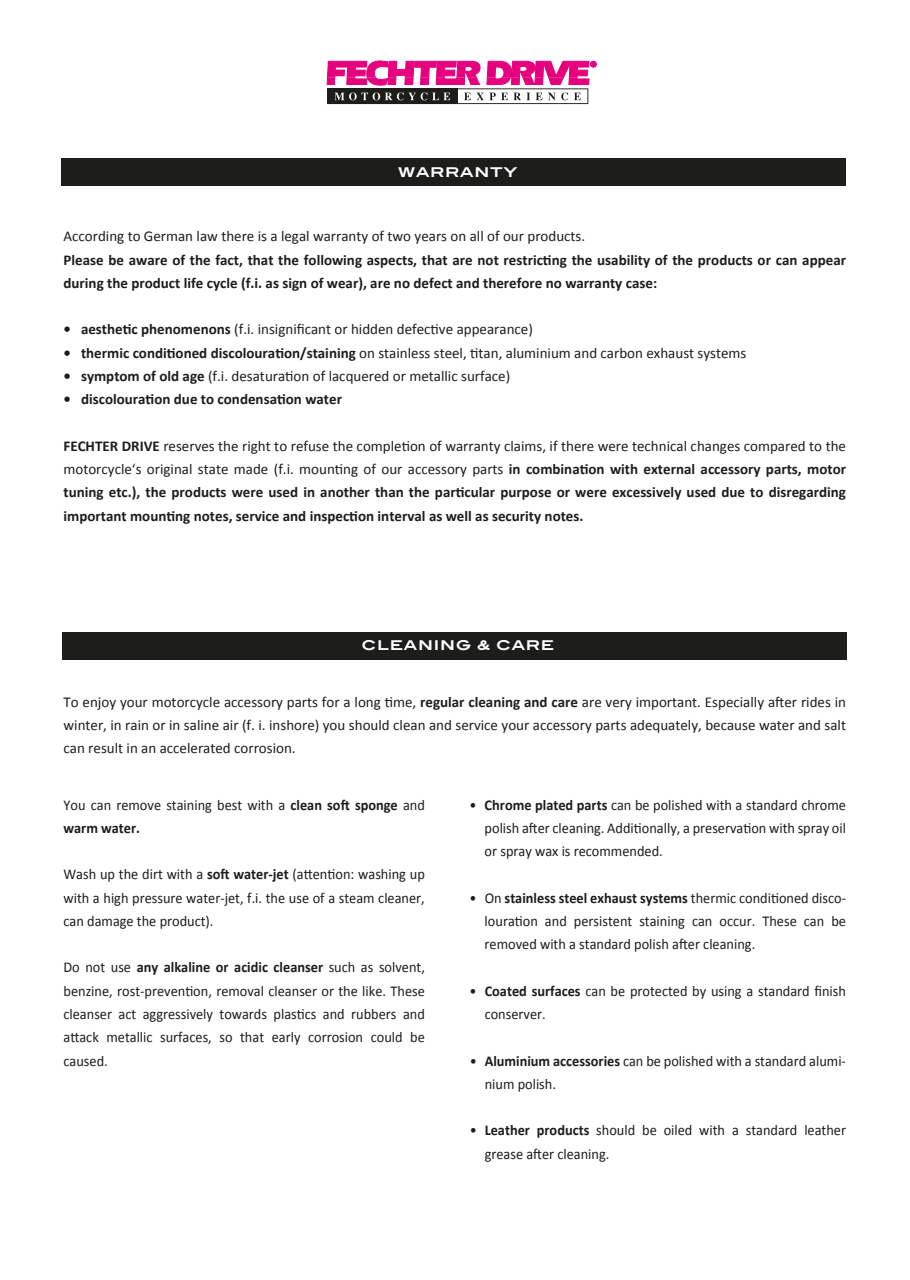
<style>
.page{position:relative;width:910px;height:1280px;background:#fff}
.page>*{position:absolute;margin:0;border:0;box-sizing:border-box;transform-origin:0 0}
.t1{font:15px/23.2px "Calibri";color:#1d1d1b;scale:.95 1}
.t2{font:700 15px/23.2px "Calibri";color:#1d1d1b}
.t3{font:15px/23.2px "Calibri";color:#1d1d1b;text-align:justify}
.t4{font:700 13.5px "Blair ITC";letter-spacing:.06em;color:#fff}
.s1{font-weight:700}
.s2{font-weight:400}
</style>
<div class="page">
<svg style="left:327px;top:61px;width:269px;height:43px"></svg>
<div style="left:62px;top:632px;width:785px;height:27px;background:#1d1d1b"></div>
<div style="left:61px;top:159px;width:785px;height:27px;background:#1d1d1b"></div>
<p class="t4" style="left:398px;top:164px;width:121px">WARRANTY</p>
<p class="t3" style="left:64px;top:225px;width:523px">According to German law there is a legal warranty of two years on all of our products.</p>
<p class="t2" style="left:64px;top:248px;width:784px">Please be aware of the fact, that the following aspects, that are not restricting the usability of the products or can appear during the product life cycle (f.i. as sign of wear), are no defect and therefore no warranty case:</p>
<p class="t3" style="left:64px;top:318px;width:471px"><span class="s1">• aesthetic phenomenons</span> (f.i. insignificant or hidden defective appearance)</p>
<p class="t3" style="left:64px;top:341px;width:684px"><span class="s1">• thermic conditioned discolouration/staining</span> on stainless steel, titan, aluminium and carbon exhaust systems</p>
<p class="t3" style="left:64px;top:364px;width:448px"><span class="s1">• symptom of old age</span> (f.i. desaturation of lacquered or metallic surface)</p>
<p class="t2" style="left:64px;top:388px;width:280px">• discolouration due to condensation water</p>
<p class="t2" style="left:64px;top:434px;width:784px;text-align:justify">FECHTER DRIVE <span class="s2">reserves the right to refuse the completion of warranty claims, if there were technical changes compared to the motorcycle‘s original state made (f.i. mounting of our accessory parts</span> in combination with external accessory parts, motor tuning etc.), the products were used in another than the particular purpose or were excessively used due to disregarding important mounting notes, service and inspection interval as well as security notes.</p>
<p class="t4" style="left:362px;top:637px;width:194px">CLEANING &amp; CARE</p>
<p class="t3" style="left:64px;top:690px;width:784px">To enjoy your motorcycle accessory parts for a long time, <span class="s1">regular cleaning and care</span> are very important. Especially after rides in winter, in rain or in saline air (f. i. inshore) you should clean and service your accessory parts adequately, because water and salt can result in an accelerated corrosion.</p>
<p class="t1" style="left:64px;top:793px;width:382px">You can remove staining best with a <span class="s1">clean soft sponge</span> and <span class="s1">warm water.</span></p>
<p class="t1" style="left:64px;top:863px;width:382px;text-align:justify">Wash up the dirt with a <span class="s1">soft water-jet</span> (attention: washing up with a high pressure water-jet, f.i. the use of a steam cleaner, can damage the product).</p>
<p class="t1" style="left:64px;top:956px;width:382px;text-align:justify">Do not use <span class="s1">any alkaline or acidic cleanser</span> such as solvent, benzine, rost-prevention, removal cleanser or the like. These cleanser act aggressively towards plastics and rubbers and attack metallic surfaces, so that early corrosion could be caused.</p>
<p class="t1" style="left:485px;top:793px;width:382px;text-align:justify;text-indent:-15px">• <span class="s1">Chrome plated parts</span> can be polished with a standard chrome polish after cleaning. Additionally, a preservation with spray oil or spray wax is recommended.</p>
<p class="t1" style="left:485px;top:886px;width:382px;text-align:justify;text-indent:-15px">• On <span class="s1">stainless steel exhaust systems</span> thermic conditioned disco&shy;louration and persistent staining can occur. These can be removed with a standard polish after cleaning.</p>
<p class="t1" style="left:485px;top:979px;width:382px;text-indent:-15px">• <span class="s1">Coated surfaces</span> can be protected by using a standard finish conserver.</p>
<p class="t1" style="left:485px;top:1049px;width:382px;text-indent:-15px">• <span class="s1">Aluminium accessories</span> can be polished with a standard alumi&shy;nium polish.</p>
<p class="t1" style="left:485px;top:1119px;width:382px;text-indent:-15px">• <span class="s1">Leather products</span> should be oiled with a standard leather grease after cleaning.</p>
</div>
